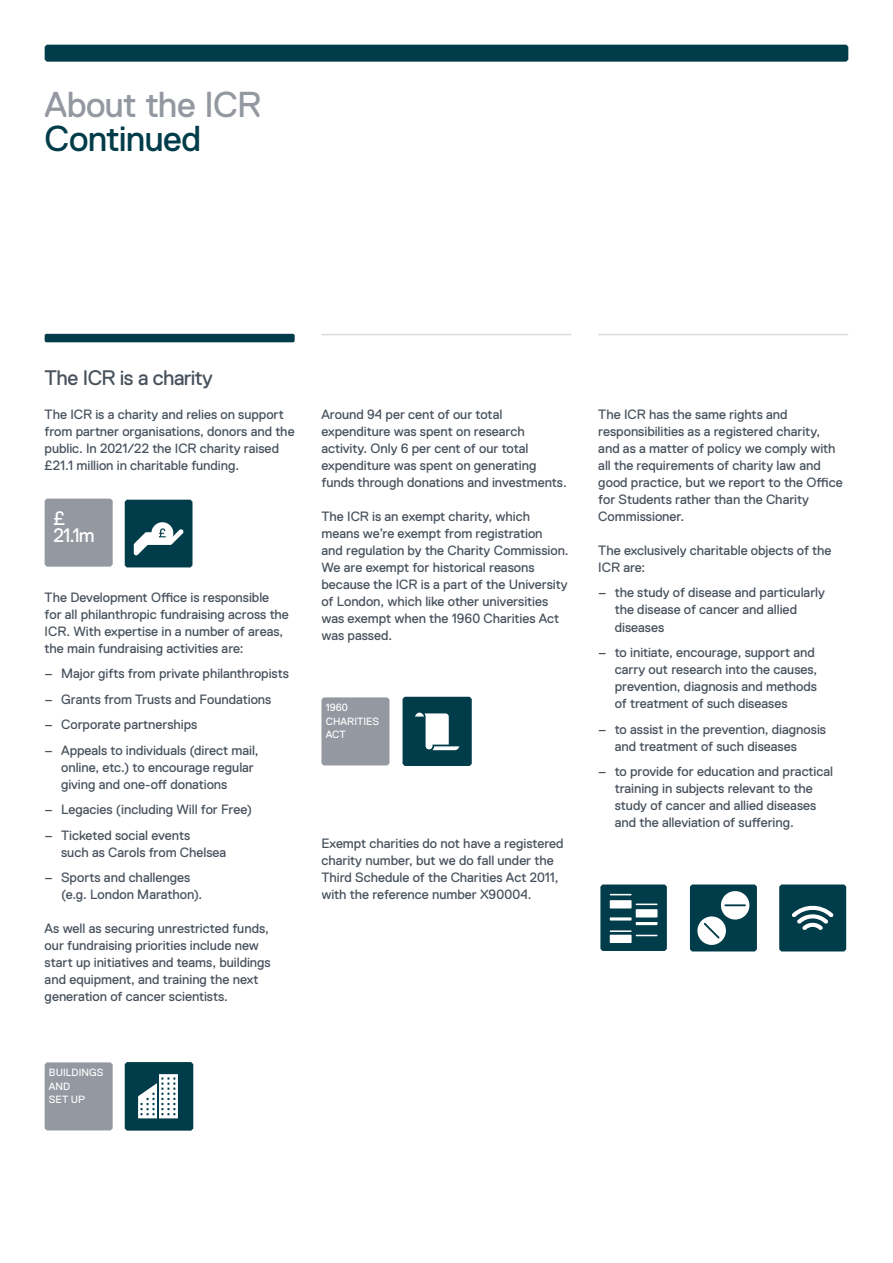
<style>
.page{position:relative;width:893px;height:1263px;background:#fff}
.page>*{position:absolute;margin:0;border:0;box-sizing:border-box;transform-origin:0 0}
.Headline{font:36px/34px "Replica Pro";letter-spacing:-.02em;color:#9398a1}
.Headline-2{font:21px "Replica Pro";letter-spacing:-.03em;color:#48525d}
.Headline-3{font:19.5px/17px "Replica Pro";color:#fff}
.Headline-4{font:13.5px/17px "Replica Pro";letter-spacing:-.005em;color:#48525d}
.Headline-5{font:10.5px/13.5px "Replica Pro";letter-spacing:.005em;color:#fff}
.s1{color:#003c49}
</style>
<div class="page">
<div style="left:45px;top:45px;width:803px;height:17px;background:#003c49"></div>
<div style="left:45px;top:334px;width:250px;height:8px;background:#003c49"></div>
<hr style="left:321px;top:334px;width:250px;height:1px;background:#d7dbdf">
<hr style="left:598px;top:334px;width:250px;height:1px;background:#d7dbdf">
<div style="left:45px;top:499px;width:68px;height:68px;background:#9398a1"></div>
<div style="left:45px;top:1062px;width:68px;height:68px;background:#9398a1"></div>
<div style="left:321px;top:697px;width:68px;height:68px;background:#9398a1"></div>
<svg style="left:779px;top:884px;width:67px;height:67px;background:#1a4f5b"></svg>
<svg style="left:125px;top:500px;width:67px;height:67px;background:#295b66"></svg>
<svg style="left:125px;top:1062px;width:68px;height:68px"></svg>
<svg style="left:403px;top:697px;width:69px;height:69px"></svg>
<svg style="left:690px;top:884px;width:67px;height:67px"></svg>
<hr style="left:725px;top:904px;width:20px;height:2px;background:#003c49">
<svg style="left:600px;top:884px;width:67px;height:67px;background:#32626d"></svg>
<p class="Headline" style="left:45px;top:88px;width:218px">About the ICR<br><span class="s1">Continued</span></p>
<p class="Headline-2" style="left:45px;top:366px;width:170px">The ICR is a charity</p>
<p class="Headline-4" style="left:45px;top:406px;width:252px">The ICR is a charity and relies on support from partner organisations, donors and the public. In 2021/22 the ICR charity raised £21.1 million in charitable funding.</p>
<p class="Headline-4" style="left:321px;top:406px;width:247px">Around 94 per cent of our total expenditure was spent on research activity. Only 6 per cent of our total expenditure was spent on generating funds through donations and investments.</p>
<p class="Headline-4" style="left:321px;top:508px;width:249px">The ICR is an exempt charity, which means we’re exempt from registration<br>and regulation by the Charity Commission.<br>We are exempt for historical reasons because the ICR is a part of the University of London, which like other universities was exempt when the 1960 Charities Act was passed.</p>
<p class="Headline-3" style="left:54px;top:510px;width:43px">£<br>21.1m</p>
<p class="Headline-4" style="left:45px;top:589px;width:246px">The Development Office is responsible for all philanthropic fundraising across the ICR. With expertise in a number of areas, the main fundraising activities are:</p>
<p class="Headline-4" style="left:45px;top:665px;width:246px">– Major gifts from private philanthropists</p>
<p class="Headline-4" style="left:45px;top:691px;width:228px">– Grants from Trusts and Foundations</p>
<p class="Headline-4" style="left:45px;top:716px;width:154px">– Corporate partnerships</p>
<p class="Headline-4" style="left:61px;top:742px;width:199px;text-indent:-16px">– Appeals to individuals (direct mail, online, etc.) to encourage regular giving and one-off donations</p>
<p class="Headline-4" style="left:45px;top:801px;width:209px">– Legacies (including Will for Free)</p>
<p class="Headline-4" style="left:61px;top:827px;width:167px;text-indent:-16px">– Ticketed social events<br>such as Carols from Chelsea</p>
<p class="Headline-4" style="left:61px;top:869px;width:143px;text-indent:-16px">– Sports and challenges (e.g. London Marathon).</p>
<p class="Headline-4" style="left:45px;top:920px;width:228px">As well as securing unrestricted funds, our fundraising priorities include new start up initiatives and teams, buildings and equipment, and training the next generation of cancer scientists.</p>
<p class="Headline-5" style="left:326px;top:701px;width:55px">1960<br>CHARITIES<br>ACT</p>
<p class="Headline-4" style="left:321px;top:835px;width:244px">Exempt charities do not have a registered charity number, but we do fall under the Third Schedule of the Charities Act 2011, with the reference number X90004.</p>
<p class="Headline-5" style="left:49px;top:1066px;width:56px">BUILDINGS<br>AND<br>SET UP</p>
<p class="Headline-4" style="left:598px;top:406px;width:246px">The ICR has the same rights and responsibilities as a registered charity, and as a matter of policy we comply with all the requirements of charity law and good practice, but we report to the Office for Students rather than the Charity Commissioner.</p>
<p class="Headline-4" style="left:598px;top:542px;width:235px">The exclusively charitable objects of the<br>ICR are:</p>
<p class="Headline-4" style="left:615px;top:584px;width:212px;text-indent:-16px">– the study of disease and particularly the disease of cancer and allied diseases</p>
<p class="Headline-4" style="left:615px;top:644px;width:204px;text-indent:-16px">– to initiate, encourage, support and carry out research into the causes, prevention, diagnosis and methods of treatment of such diseases</p>
<p class="Headline-4" style="left:615px;top:720px;width:213px;text-indent:-16px">– to assist in the prevention, diagnosis and treatment of such diseases</p>
<p class="Headline-4" style="left:615px;top:763px;width:220px;text-indent:-16px">– to provide for education and practical training in subjects relevant to the study of cancer and allied diseases and the alleviation of suffering.</p>
</div>
